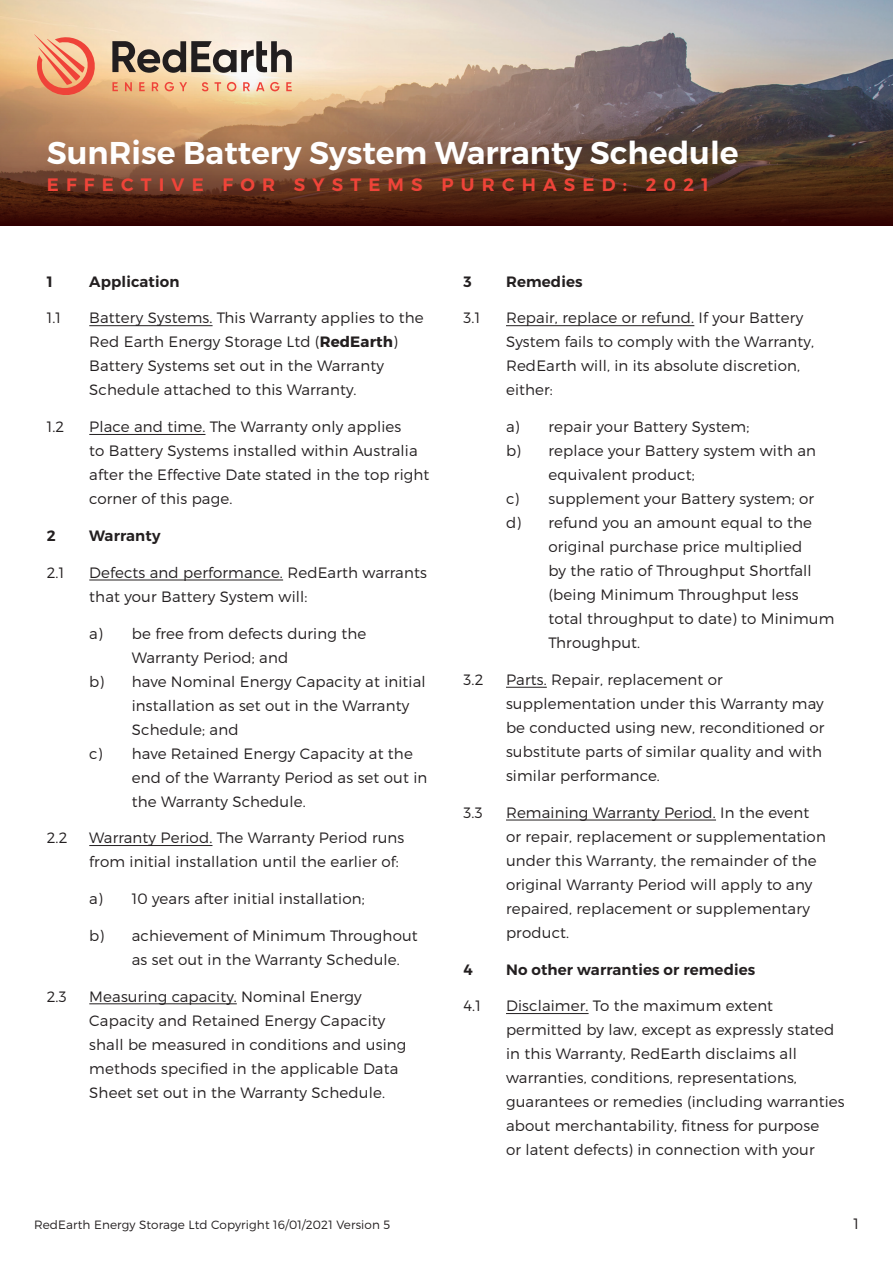
<style>
.page{position:relative;width:893px;height:1263px;background:#fff}
.page>*{position:absolute;margin:0;border:0;box-sizing:border-box;transform-origin:0 0}
.t1{font:31.5px "Trueno S Bd";color:#fff}
.t2{font:18px "Trueno S Bd";letter-spacing:.4em;color:#ef4439}
.Body{font:15px/24px "Trueno Lt";letter-spacing:.01em;color:#231f20}
.t3{font:15px "Trueno S Bd";letter-spacing:.01em;color:#231f20}
.Body-2{font:12px "Trueno Lt";letter-spacing:.01em;color:#231f20}
.s1{font-family:"Trueno Bd"}
</style>
<div class="page">
<hr style="left:89px;top:325px;width:124px;height:1px;background:#231f20">
<hr style="left:89px;top:434px;width:116px;height:1px;background:#231f20">
<hr style="left:89px;top:580px;width:194px;height:1px;background:#231f20">
<hr style="left:89px;top:845px;width:123px;height:1px;background:#231f20">
<hr style="left:89px;top:1003px;width:148px;height:1px;background:#231f20">
<hr style="left:506px;top:325px;width:188px;height:1px;background:#231f20">
<hr style="left:506px;top:687px;width:41px;height:1px;background:#231f20">
<hr style="left:506px;top:820px;width:210px;height:1px;background:#231f20">
<hr style="left:506px;top:1013px;width:83px;height:1px;background:#231f20">
<img style="left:0;top:0;width:893px;height:225px">
<svg style="left:34px;top:34px;width:64px;height:62px;background:#f09b77"></svg>
<svg style="left:112px;top:41px;width:180px;height:32px;background:#93897f"></svg>
<svg style="left:112px;top:82px;width:6px;height:9px"></svg>
<svg style="left:125px;top:82px;width:7px;height:9px"></svg>
<svg style="left:139px;top:82px;width:6px;height:9px"></svg>
<svg style="left:152px;top:82px;width:6px;height:9px"></svg>
<svg style="left:165px;top:82px;width:22px;height:9px"></svg>
<svg style="left:202px;top:82px;width:6px;height:9px"></svg>
<svg style="left:215px;top:82px;width:6px;height:9px"></svg>
<svg style="left:227px;top:82px;width:9px;height:9px"></svg>
<svg style="left:243px;top:82px;width:7px;height:9px"></svg>
<svg style="left:256px;top:82px;width:23px;height:9px"></svg>
<svg style="left:286px;top:82px;width:6px;height:9px"></svg>
<p class="t1" style="left:47px;top:134px;width:693px">SunRise Battery System Warranty Schedule</p>
<p class="t2" style="left:47px;top:174px;width:663px">EFFECTIVE FOR SYSTEMS PURCHASED: 2021</p>
<p class="t3" style="left:47px;top:272px;width:8px">1</p>
<p class="t3" style="left:89px;top:272px;width:92px">Application</p>
<p class="Body" style="left:47px;top:306px;width:16px">1.1</p>
<p class="Body" style="left:89px;top:306px;width:336px">Battery Systems. This Warranty applies to the Red Earth Energy Storage Ltd (<span class="s1">RedEarth</span>)<br>Battery Systems set out in the Warranty Schedule attached to this Warranty.</p>
<p class="Body" style="left:47px;top:415px;width:19px">1.2</p>
<p class="Body" style="left:89px;top:415px;width:342px">Place and time. The Warranty only applies<br>to Battery Systems installed within Australia after the Effective Date stated in the top right corner of this page.</p>
<p class="t3" style="left:47px;top:526px;width:10px">2</p>
<p class="t3" style="left:89px;top:526px;width:73px">Warranty</p>
<p class="Body" style="left:47px;top:560px;width:19px">2.1</p>
<p class="Body" style="left:89px;top:560px;width:339px">Defects and performance. RedEarth warrants that your Battery System will:</p>
<p class="Body" style="left:132px;top:621px;width:236px;text-indent:-43px">a) be free from defects during the<br>Warranty Period; and</p>
<p class="Body" style="left:132px;top:669px;width:295px;text-indent:-43px">b) have Nominal Energy Capacity at initial installation as set out in the Warranty<br>Schedule; and</p>
<p class="Body" style="left:132px;top:741px;width:297px;text-indent:-43px">c) have Retained Energy Capacity at the end of the Warranty Period as set out in the Warranty Schedule.</p>
<p class="Body" style="left:47px;top:826px;width:22px">2.2</p>
<p class="Body" style="left:89px;top:826px;width:317px">Warranty Period. The Warranty Period runs from initial installation until the earlier of:</p>
<p class="Body" style="left:89px;top:886px;width:277px">a) 10 years after initial installation;</p>
<p class="Body" style="left:132px;top:923px;width:287px;text-indent:-43px">b) achievement of Minimum Throughout as set out in the Warranty Schedule.</p>
<p class="Body" style="left:47px;top:984px;width:21px">2.3</p>
<p class="Body" style="left:89px;top:984px;width:319px">Measuring capacity. Nominal Energy Capacity and Retained Energy Capacity shall be measured in conditions and using methods specified in the applicable Data Sheet set out in the Warranty Schedule.</p>
<p class="t3" style="left:463px;top:272px;width:10px">3</p>
<p class="t3" style="left:506px;top:272px;width:78px">Remedies</p>
<p class="Body" style="left:463px;top:306px;width:18px">3.1</p>
<p class="Body" style="left:506px;top:306px;width:310px">Repair, replace or refund. If your Battery System fails to comply with the Warranty, RedEarth will, in its absolute discretion, either:</p>
<p class="Body" style="left:506px;top:415px;width:245px">a) repair your Battery System;</p>
<p class="Body" style="left:549px;top:439px;width:269px;text-indent:-43px">b) replace your Battery system with an equivalent product;</p>
<p class="Body" style="left:506px;top:487px;width:310px">c) supplement your Battery system; or</p>
<p class="Body" style="left:549px;top:511px;width:287px;text-indent:-43px">d) refund you an amount equal to the original purchase price multiplied<br>by the ratio of Throughput Shortfall (being Minimum Throughput less total throughput to date) to Minimum<br>Throughput.</p>
<p class="Body" style="left:463px;top:667px;width:21px">3.2</p>
<p class="Body" style="left:506px;top:667px;width:320px">Parts. Repair, replacement or supplementation under this Warranty may be conducted using new, reconditioned or substitute parts of similar quality and with similar performance.</p>
<p class="Body" style="left:463px;top:800px;width:21px">3.3</p>
<p class="Body" style="left:506px;top:800px;width:321px">Remaining Warranty Period. In the event or repair, replacement or supplementation under this Warranty, the remainder of the original Warranty Period will apply to any repaired, replacement or supplementary product.</p>
<p class="t3" style="left:463px;top:960px;width:11px">4</p>
<p class="t3" style="left:506px;top:960px;width:251px">No other warranties or remedies</p>
<p class="Body" style="left:463px;top:994px;width:19px">4.1</p>
<p class="Body" style="left:506px;top:994px;width:340px">Disclaimer. To the maximum extent permitted by law, except as expressly stated in this Warranty, RedEarth disclaims all warranties, conditions, representations, guarantees or remedies (including warranties about merchantability, fitness for purpose<br>or latent defects) in connection with your</p>
<p class="Body-2" style="left:34px;top:1217px;width:358px">RedEarth Energy Storage Ltd Copyright 16/01/2021 Version 5</p>
<p class="Body" style="left:853px;top:1211px;width:7px">1</p>
</div>
